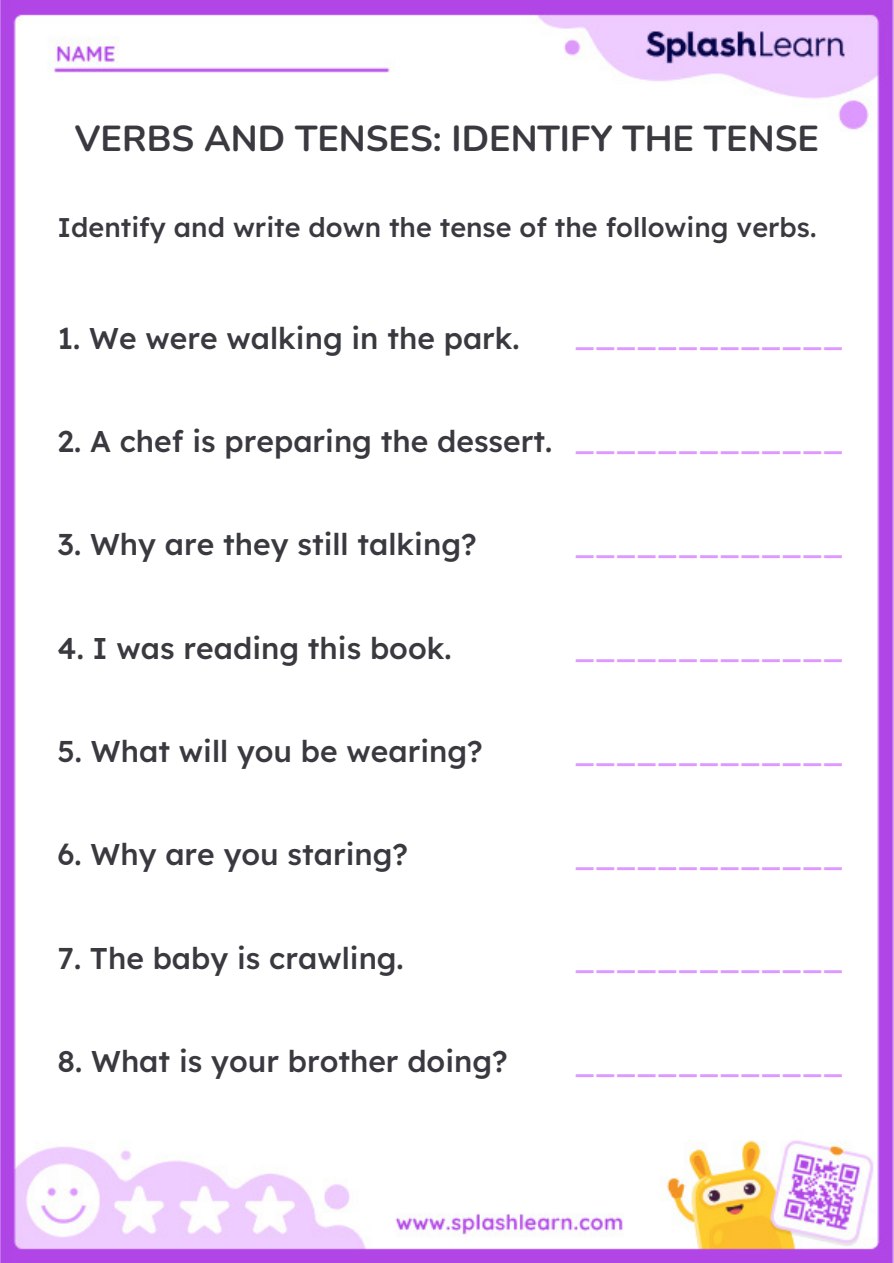
<style>
.page{position:relative;width:894px;height:1263px;background:#fff}
.page>*{position:absolute;margin:0;border:0;box-sizing:border-box;transform-origin:0 0}
.t1{font:700 36px "Nunito";color:#393a40}
.t2{font:500 30px "Lexend";color:#393a40}
.t3{font:500 30px "Lexend";color:#d9f}
.t4{font:500 27px "Lexend";color:#393a40}
</style>
<div class="page">
<img style="left:0;top:1px;width:893px;height:1261px">
<h1 class="t1" style="left:75px;top:115px;width:745px">VERBS AND TENSES: IDENTIFY THE TENSE</h1>
<p class="t4" style="left:58px;top:210px;width:760px">Identify and write down the tense of the following verbs.</p>
<p class="t2" style="left:58px;top:319px;width:463px">1. We were walking in the park.</p>
<p class="t3" style="left:574px;top:315px;width:270px">_____________</p>
<p class="t2" style="left:58px;top:422px;width:496px">2. A chef is preparing the dessert.</p>
<p class="t3" style="left:574px;top:419px;width:270px">_____________</p>
<p class="t2" style="left:58px;top:525px;width:420px">3. Why are they still talking?</p>
<p class="t3" style="left:574px;top:523px;width:270px">_____________</p>
<p class="t2" style="left:58px;top:628px;width:395px">4. I was reading this book.</p>
<p class="t3" style="left:574px;top:627px;width:270px">_____________</p>
<p class="t2" style="left:58px;top:732px;width:426px">5. What will you be wearing?</p>
<p class="t2" style="left:58px;top:835px;width:352px">6. Why are you staring?</p>
<p class="t3" style="left:574px;top:730px;width:270px">_____________</p>
<p class="t3" style="left:574px;top:834px;width:270px">_____________</p>
<p class="t2" style="left:58px;top:938px;width:347px">7. The baby is crawling.</p>
<p class="t2" style="left:58px;top:1042px;width:451px">8. What is your brother doing?</p>
<p class="t3" style="left:574px;top:938px;width:270px">_____________</p>
<p class="t3" style="left:574px;top:1042px;width:270px">_____________</p>
</div>
